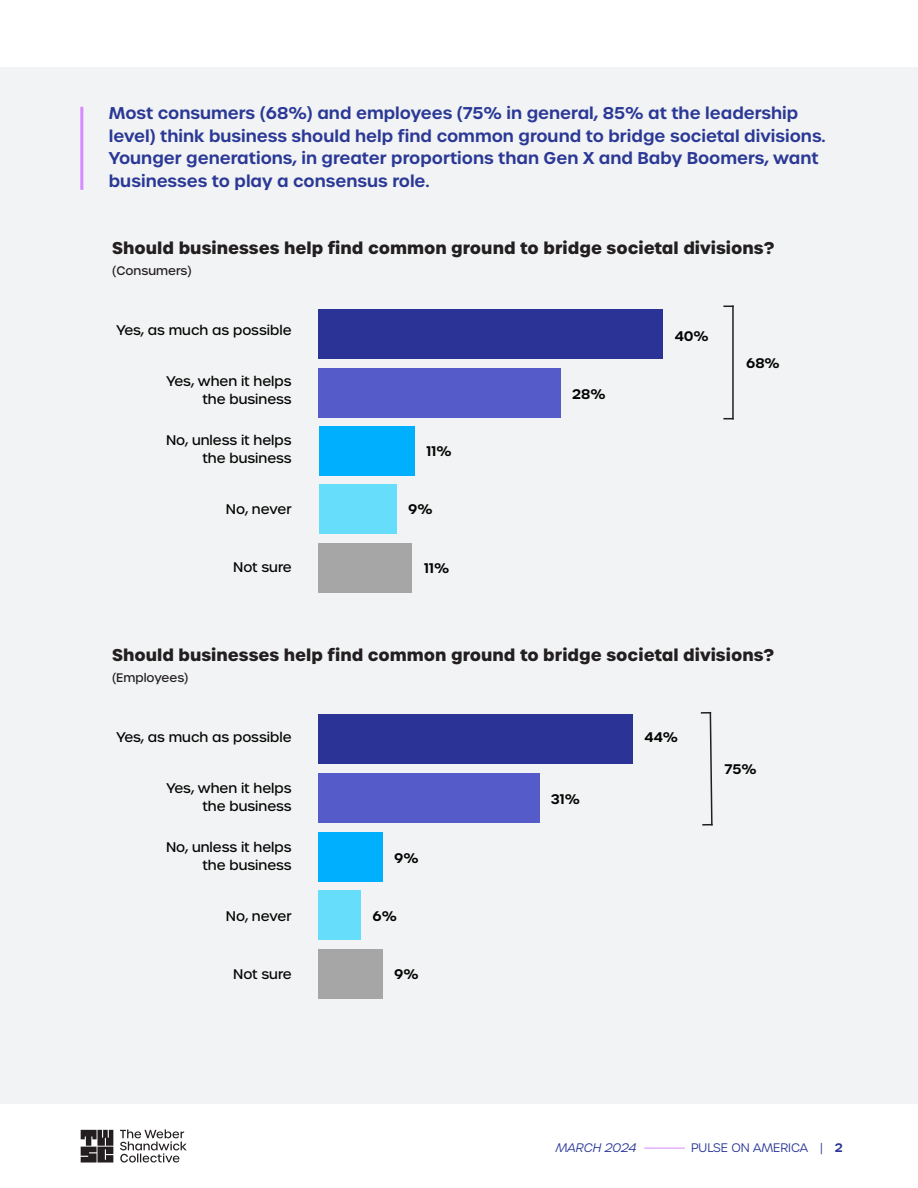
<style>
.page{position:relative;width:918px;height:1188px;background:#fff}
.page>*{position:absolute;margin:0;border:0;box-sizing:border-box;transform-origin:0 0}
.callout_body{font:600 16.5px/22.5px "Urbane";color:#2b3996}
.body{font:700 16.5px "Urbane";color:#231f20}
.t1{font:500 13.5px/18px "Urbane";color:#040503;text-align:right}
.t2{font:600 13.5px "Urbane";color:#040503}
.body-2{font:500 12px "Urbane";color:#231f20}
.t3{font:300 12px "Urbane";color:#2b3996}
.t4{font:italic 300 12px "Urbane";color:#2b3996}
.s1{font-weight:600}
</style>
<div class="page">
<hr style="left:644px;top:1148px;width:41px;height:1px;background:#d68aff">
<svg style="left:81px;top:1129px;width:106px;height:34px"></svg>
<div style="left:0;top:67px;width:918px;height:1037px;background:#f2f3f4"></div>
<div style="left:319px;top:309px;width:344px;height:50px;background:#2c3397"></div>
<div style="left:319px;top:368px;width:242px;height:49px;background:#555cc9"></div>
<div style="left:319px;top:426px;width:96px;height:50px;background:#00b0ff"></div>
<div style="left:319px;top:485px;width:77px;height:49px;background:#66defb"></div>
<div style="left:319px;top:543px;width:93px;height:50px;background:#a6a6a6"></div>
<div style="left:318px;top:715px;width:315px;height:49px;background:#2c3397"></div>
<div style="left:318px;top:773px;width:221px;height:50px;background:#555cc9"></div>
<div style="left:318px;top:832px;width:64px;height:50px;background:#00b0ff"></div>
<div style="left:318px;top:890px;width:43px;height:50px;background:#66defb"></div>
<div style="left:318px;top:949px;width:64px;height:50px;background:#a6a6a6"></div>
<hr style="left:80px;top:107px;width:3px;height:83px;background:#d68aff">
<hr style="left:732px;top:306px;width:2px;height:113px;background:#231f20">
<svg style="left:701px;top:711px;width:12px;height:115px"></svg>
<p class="callout_body" style="left:109px;top:102px;width:718px">Most consumers (68%) and employees (75% in general, 85% at the leadership level) think business should help find common ground to bridge societal divisions.<br>Younger generations, in greater proportions than Gen X and Baby Boomers, want businesses to play a consensus role.</p>
<p class="body" style="left:112px;top:236px;width:663px">Should businesses help find common ground to bridge societal divisions?</p>
<p class="body-2" style="left:112px;top:263px;width:81px">(Consumers)</p>
<p class="t1" style="left:116px;top:322px;width:177px">Yes, as much as possible</p>
<p class="t2" style="left:675px;top:327px;width:36px">40%</p>
<p class="t1" style="left:166px;top:372px;width:127px">Yes, when it helps the business</p>
<p class="t1" style="left:166px;top:431px;width:127px">No, unless it helps the business</p>
<p class="t1" style="left:226px;top:500px;width:67px">No, never</p>
<p class="t1" style="left:233px;top:558px;width:60px">Not sure</p>
<p class="t2" style="left:427px;top:442px;width:26px">11%</p>
<p class="t2" style="left:408px;top:500px;width:26px">9%</p>
<p class="t2" style="left:424px;top:559px;width:26px">11%</p>
<p class="t2" style="left:572px;top:385px;width:35px">28%</p>
<p class="t2" style="left:746px;top:354px;width:35px">68%</p>
<p class="body" style="left:112px;top:643px;width:663px">Should businesses help find common ground to bridge societal divisions?</p>
<p class="body-2" style="left:112px;top:669px;width:78px">(Employees)</p>
<p class="t1" style="left:116px;top:729px;width:177px">Yes, as much as possible</p>
<p class="t1" style="left:166px;top:779px;width:127px">Yes, when it helps the business</p>
<p class="t1" style="left:166px;top:838px;width:127px">No, unless it helps the business</p>
<p class="t1" style="left:226px;top:907px;width:67px">No, never</p>
<p class="t1" style="left:233px;top:965px;width:60px">Not sure</p>
<p class="t2" style="left:394px;top:849px;width:26px">9%</p>
<p class="t2" style="left:372px;top:907px;width:26px">6%</p>
<p class="t2" style="left:394px;top:965px;width:26px">9%</p>
<p class="t2" style="left:551px;top:790px;width:31px">31%</p>
<p class="t2" style="left:645px;top:728px;width:35px">44%</p>
<p class="t2" style="left:725px;top:760px;width:33px">75%</p>
<p class="t4" style="left:556px;top:1140px;width:82px">MARCH 2024</p>
<p class="t3" style="left:691px;top:1140px;width:153px">PULSE ON AMERICA | <span class="s1">2</span></p>
</div>
